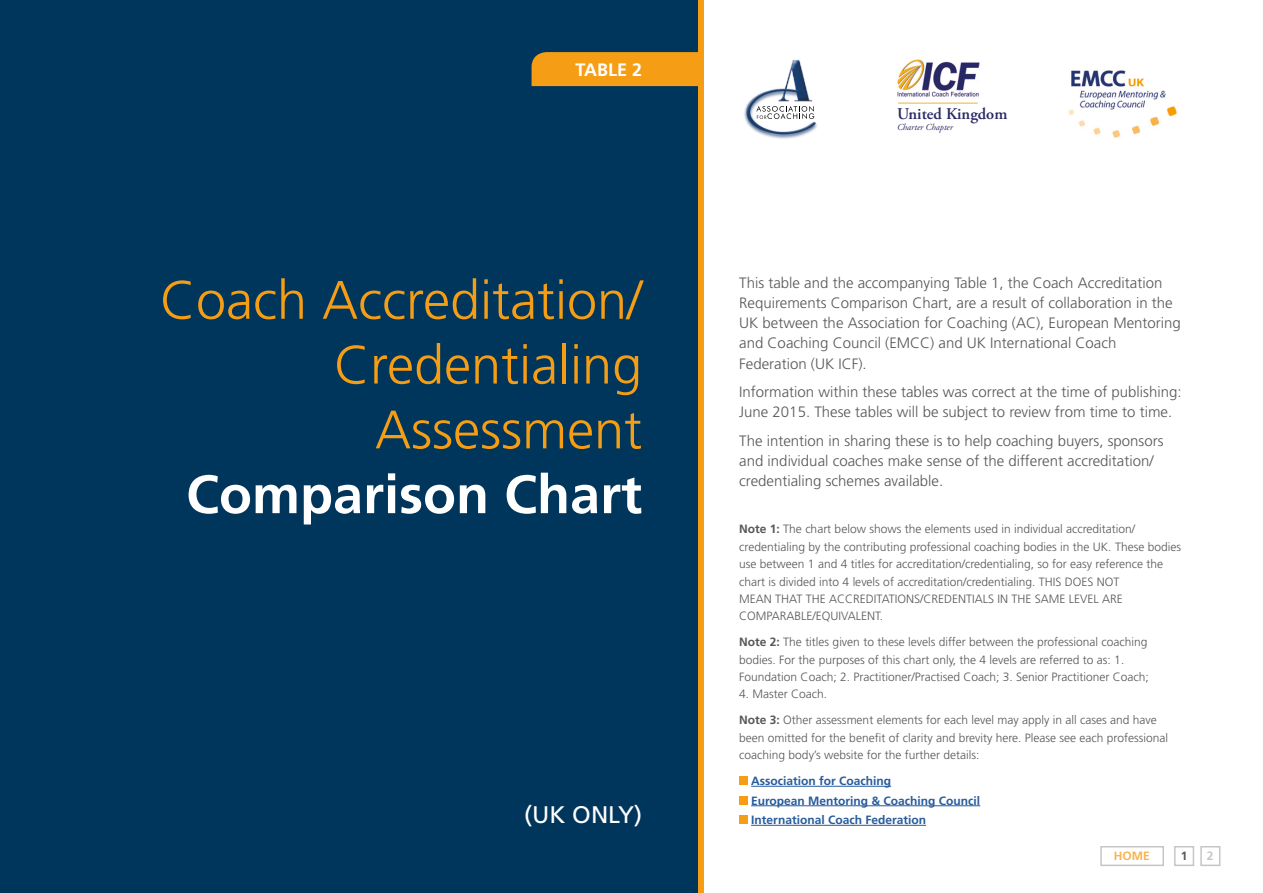
<style>
.page{position:relative;width:1263px;height:893px;background:#fff}
.page>*{position:absolute;margin:0;border:0;box-sizing:border-box;transform-origin:0 0}
.t1{font:300 54px/64.8px "Frutiger";color:#f59e15;text-align:right}
.t2{font:700 54px "Frutiger";color:#fff}
.t3{font:24px "Frutiger";color:#fff}
.t4{font:700 18px "Frutiger";color:#fff}
.t5{font:600 16.35px "Adobe Garamond Pro";color:#282865}
.t6{font:300 15px/20.1px "Frutiger";color:#575756}
.t7{font:300 12px/17.4px "Frutiger";color:#575756}
.t8{font:700 12px/19.5px "Frutiger";color:#275b9b}
.t9{font:700 12px "Frutiger";color:#f9b34f}
.t10{font:700 12px "Frutiger";color:#575756}
.t11{font:700 12px "Frutiger";color:#c6c6c6}
.t12{font:italic 9.15px "Adobe Garamond Pro";color:#282865}
.s1{font-weight:700}
</style>
<div class="page">
<hr style="left:751px;top:786px;width:140px;height:1px;background:#275b9b">
<hr style="left:751px;top:805px;width:229px;height:1px;background:#275b9b">
<hr style="left:751px;top:825px;width:175px;height:1px;background:#275b9b">
<div style="left:739px;top:776px;width:9px;height:9px;background:#f59e15"></div>
<div style="left:739px;top:796px;width:9px;height:9px;background:#f59e15"></div>
<div style="left:739px;top:816px;width:9px;height:8px;background:#f59e15"></div>
<img style="left:744px;top:59px;width:73px;height:80px">
<svg style="left:756px;top:106px;width:58px;height:13px"></svg>
<img style="left:1068px;top:70px;width:109px;height:68px">
<img style="left:897px;top:59px;width:83px;height:38px">
<hr style="left:898px;top:103px;width:80px;height:1px;background:#f5bb50">
<div style="left:0;top:0;width:699px;height:893px;background:#00365c"></div>
<div style="left:698px;top:0;width:5px;height:893px;background:#f59e15"></div>
<div style="left:531px;top:52px;width:167px;height:34px;background:#f59e15"></div>
<div style="left:1174px;top:846px;width:20px;height:20px;border:2px solid #c6c6c6"></div>
<div style="left:1200px;top:846px;width:20px;height:20px;border:2px solid #c6c6c6"></div>
<div style="left:1100px;top:846px;width:64px;height:20px;border:2px solid #c6c6c6"></div>
<h3 class="t4" style="left:575px;top:59px;width:68px">TABLE 2</h3>
<h1 class="t1" style="left:160px;top:268px;width:484px">Coach Accreditation/<br>Credentialing<br>Assessment</h1>
<h1 class="t2" style="left:186px;top:463px;width:458px">Comparison Chart</h1>
<h2 class="t3" style="left:524px;top:801px;width:119px">(UK ONLY)</h2>
<h3 class="t5" style="left:897px;top:104px;width:112px">United Kingdom</h3>
<p class="t12" style="left:897px;top:122px;width:57px">Charter Chapter</p>
<p class="t6" style="left:739px;top:273px;width:443px">This table and the accompanying Table 1, the Coach Accreditation Requirements Comparison Chart, are a result of collaboration in the UK between the Association for Coaching (AC), European Mentoring and Coaching Council (EMCC) and UK International Coach Federation (UK ICF).</p>
<p class="t6" style="left:739px;top:382px;width:444px">Information within these tables was correct at the time of publishing:<br>June 2015. These tables will be subject to review from time to time.</p>
<p class="t6" style="left:739px;top:431px;width:426px">The intention in sharing these is to help coaching buyers, sponsors and individual coaches make sense of the different accreditation/ credentialing schemes available.</p>
<p class="t7" style="left:739px;top:520px;width:443px"><span class="s1">Note 1:</span> The chart below shows the elements used in individual accreditation/ credentialing by the contributing professional coaching bodies in the UK. These bodies use between 1 and 4 titles for accreditation/credentialing, so for easy reference the chart is divided into 4 levels of accreditation/credentialing. THIS DOES NOT<br>MEAN THAT THE ACCREDITATIONS/CREDENTIALS IN THE SAME LEVEL ARE COMPARABLE/EQUIVALENT.</p>
<p class="t7" style="left:739px;top:633px;width:411px"><span class="s1">Note 2:</span> The titles given to these levels differ between the professional coaching bodies. For the purposes of this chart only, the 4 levels are referred to as: 1.<br>Foundation Coach; 2. Practitioner/Practised Coach; 3. Senior Practitioner Coach;</p>
<p class="t7" style="left:739px;top:681px;width:419px;line-height:26px">4. Master Coach.<br><span class="s1">Note 3:</span> Other assessment elements for each level may apply in all cases and have</p>
<p class="t7" style="left:739px;top:729px;width:430px">been omitted for the benefit of clarity and brevity here. Please see each professional coaching body’s website for the further details:</p>
<p class="t8" style="left:751px;top:771px;width:231px">Association for Coaching<br>European Mentoring &amp; Coaching Council<br>International Coach Federation</p>
<p class="t9" style="left:1114px;top:849px;width:37px">HOME</p>
<p class="t10" style="left:1181px;top:849px;width:8px">1</p>
<p class="t11" style="left:1207px;top:849px;width:8px">2</p>
</div>
